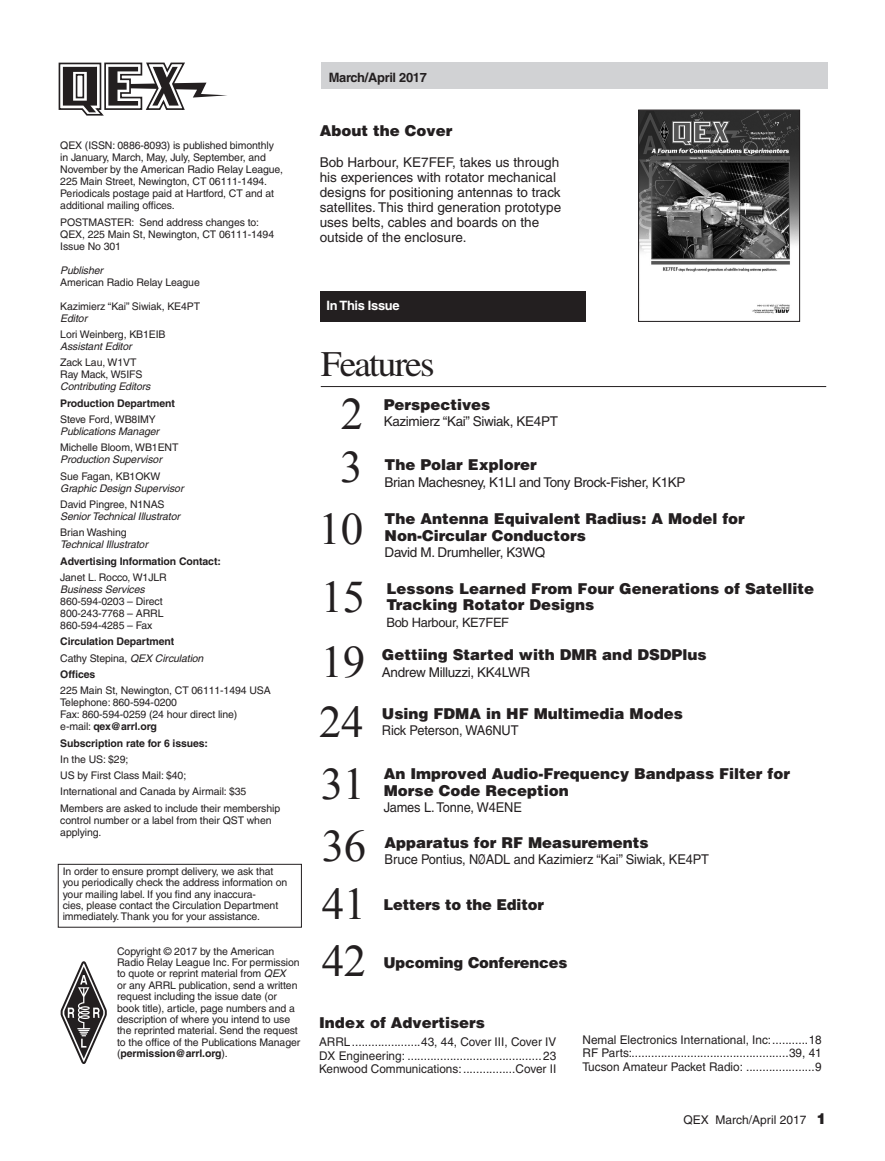
<style>
.page{position:relative;width:885px;height:1161px;background:#fff}
.page>*{position:absolute;margin:0;border:0;box-sizing:border-box;transform-origin:0 0}
.t1{font:45px "Times New Roman";letter-spacing:-.01em;color:#231f20}
.TOC_HEADLINE{font:36px "Times";letter-spacing:-.05em;color:#231f20;scale:1.04 1}
.BYLINE{font:900 15px/16.5px "Helvetica";color:#231f20}
.ABOUT_THE_COVER_AND{font:900 15px "Helvetica";color:#231f20}
.Contents_By_line{font:900 15px "Helvetica";color:#231f20}
.BYLINE-2{font:13.5px/15px "Helvetica";letter-spacing:-.005em;color:#231f20}
.BYLINE-3{font:13.5px "Helvetica";letter-spacing:-.025em;color:#231f20}
.BYLINE-4{font:13.5px "Helvetica";letter-spacing:-.005em;color:#231f20;scale:.95 1}
.BYLINE-5{font:12.9px "Helvetica";letter-spacing:-.025em;color:#231f20}
.BYLINE-6{font:700 12.9px "Helvetica";letter-spacing:-.025em;color:#231f20}
.BYLINE-7{font:700 12.9px "Helvetica";letter-spacing:-.025em;color:#fff}
.ADVERTISERS_INDEX{font:12px/13.5px "Helvetica";color:#231f20}
.Folio{font:12px "Helvetica";color:#231f20}
.MASTHEAD{font:10.5px/12px "Helvetica";letter-spacing:-.01em;color:#231f20}
.MASTHEAD-2{font:italic 10.5px/12px "Helvetica";letter-spacing:-.01em;color:#231f20}
.MASTHEAD-3{font:700 10.5px "Helvetica";letter-spacing:-.01em;color:#231f20}
.s1{font-style:italic}
.s2{font-style:normal}
.s3{font-weight:700}
.s4{font-weight:900;font-size:15px}
</style>
<div class="page">
<div style="left:58px;top:864px;width:244px;height:64px;border:1px solid #231f20"></div>
<svg style="left:59px;top:63px;width:168px;height:53px"></svg>
<hr style="left:321px;top:386px;width:505px;height:1px;background:#231f20">
<svg style="left:60px;top:962px;width:47px;height:102px"></svg>
<div style="left:320px;top:291px;width:265px;height:31px;background:#231f20"></div>
<div style="left:321px;top:62px;width:506px;height:27px;background:#d1d2d4"></div>
<img style="left:640px;top:112px;width:157px;height:202px">
<div style="left:638px;top:110px;width:161px;height:212px;border:1px solid #231f20"></div>
<p class="MASTHEAD" style="left:60px;top:140px;width:224px">QEX (ISSN: 0886-8093) is published bimonthly in January, March, May, July, September, and November by the American Radio Relay League, 225 Main Street, Newington, CT 06111-1494.<br>Periodicals postage paid at Hartford, CT and at additional mailing offices.</p>
<p class="MASTHEAD" style="left:60px;top:216px;width:215px">POSTMASTER: Send address changes to:<br>QEX, 225 Main St, Newington, CT 06111-1494<br>Issue No 301</p>
<p class="MASTHEAD" style="left:60px;top:264px;width:141px"><span class="s1">Publisher<br></span>American Radio Relay League</p>
<p class="MASTHEAD" style="left:60px;top:300px;width:141px">Kazimierz “Kai” Siwiak, KE4PT<br><span class="s1">Editor</span></p>
<p class="MASTHEAD" style="left:60px;top:328px;width:107px">Lori Weinberg, KB1EIB<br><span class="s1">Assistant Editor</span></p>
<p class="MASTHEAD" style="left:60px;top:357px;width:92px">Zack Lau, W1VT<br>Ray Mack, W5IFS<br><span class="s1">Contributing Editors</span></p>
<p class="MASTHEAD-3" style="left:60px;top:397px;width:116px">Production Department</p>
<p class="MASTHEAD-2" style="left:60px;top:413px;width:100px"><span class="s2">Steve Ford, WB8IMY<br></span>Publications Manager</p>
<p class="MASTHEAD" style="left:60px;top:442px;width:120px">Michelle Bloom, WB1ENT<br><span class="s1">Production Supervisor</span></p>
<p class="MASTHEAD-2" style="left:60px;top:470px;width:125px"><span class="s2">Sue Fagan, KB1OKW<br></span>Graphic Design Supervisor</p>
<p class="MASTHEAD-2" style="left:60px;top:498px;width:121px"><span class="s2">David Pingree, N1NAS<br></span>Senior Technical Illustrator</p>
<p class="MASTHEAD-2" style="left:60px;top:527px;width:89px"><span class="s2">Brian Washing<br></span>Technical Illustrator</p>
<p class="MASTHEAD-3" style="left:60px;top:555px;width:162px">Advertising Information Contact:</p>
<p class="MASTHEAD" style="left:60px;top:571px;width:108px">Janet L. Rocco, W1JLR<br><span class="s1">Business Services<br></span>860-594-0203 – Direct<br>800-243-7768 – ARRL<br>860-594-4285 – Fax</p>
<p class="MASTHEAD-3" style="left:60px;top:635px;width:115px">Circulation Department</p>
<p class="MASTHEAD-2" style="left:60px;top:652px;width:145px"><span class="s2">Cathy Stepina,</span> QEX Circulation</p>
<p class="MASTHEAD-3" style="left:60px;top:668px;width:37px">Offices</p>
<p class="MASTHEAD" style="left:60px;top:685px;width:212px">225 Main St, Newington, CT 06111-1494 USA<br>Telephone: 860-594-0200<br>Fax: 860-594-0259 (24 hour direct line) e-mail: <span class="s3">qex@arrl.org</span></p>
<p class="MASTHEAD-3" style="left:60px;top:736px;width:149px">Subscription rate for 6 issues:</p>
<p class="MASTHEAD" style="left:60px;top:753px;width:70px">In the US: $29;</p>
<p class="MASTHEAD" style="left:60px;top:769px;width:127px">US by First Class Mail: $40;</p>
<p class="MASTHEAD" style="left:60px;top:786px;width:187px">International and Canada by Airmail: $35</p>
<p class="MASTHEAD" style="left:60px;top:802px;width:221px">Members are asked to include their membership control number or a label from their QST when applying.</p>
<p class="MASTHEAD" style="left:63px;top:865px;width:226px;line-height:11.4px">In order to ensure prompt delivery, we ask that you periodically check the address information on your mailing label. If you find any inaccura-<br>cies, please contact the Circulation Department immediately. Thank you for your assistance.</p>
<p class="MASTHEAD" style="left:117px;top:945px;width:185px;line-height:11.4px">Copyright © 2017 by the American Radio Relay League Inc. For permission to quote or reprint material from <span class="s1">QEX<br></span>or any ARRL publication, send a written request including the issue date (or book title), article, page numbers and a description of where you intend to use the reprinted material. Send the request to the office of the Publications Manager (<span class="s3">permission@arrl.org</span>).</p>
<p class="BYLINE-6" style="left:329px;top:69px;width:100px">March/April 2017</p>
<p class="ABOUT_THE_COVER_AND" style="left:320px;top:121px;width:134px">About the Cover</p>
<p class="BYLINE-2" style="left:319px;top:155px;width:243px">Bob Harbour, KE7FEF, takes us through his experiences with rotator mechanical designs for positioning antennas to track satellites. This third generation prototype uses belts, cables and boards on the outside of the enclosure.</p>
<p class="BYLINE-7" style="left:326px;top:298px;width:74px">In This Issue</p>
<p class="TOC_HEADLINE" style="left:321px;top:343px;width:111px">Features</p>
<p class="t1" style="left:340px;top:384px;width:24px">2</p>
<p class="Contents_By_line" style="left:383px;top:395px;width:108px">Perspectives</p>
<p class="BYLINE-3" style="left:383px;top:414px;width:176px">Kazimierz “Kai” Siwiak, KE4PT</p>
<p class="t1" style="left:340px;top:436px;width:24px">3</p>
<p class="BYLINE" style="left:384px;top:456px;width:154px">The Polar Explorer</p>
<p class="BYLINE-3" style="left:384px;top:474px;width:302px">Brian Machesney, K1LI and Tony Brock-Fisher, K1KP</p>
<p class="t1" style="left:318px;top:499px;width:46px">10</p>
<p class="BYLINE" style="left:384px;top:510px;width:362px">The Antenna Equivalent Radius: A Model for<br>Non-Circular Conductors</p>
<p class="BYLINE-3" style="left:384px;top:545px;width:162px">David M. Drumheller, K3WQ</p>
<p class="t1" style="left:321px;top:567px;width:46px">15</p>
<p class="BYLINE" style="left:386px;top:580px;width:429px">Lessons Learned From Four Generations of Satellite<br>Tracking Rotator Designs</p>
<p class="BYLINE-5" style="left:386px;top:615px;width:124px">Bob Harbour, KE7FEF</p>
<p class="t1" style="left:321px;top:632px;width:46px">19</p>
<p class="BYLINE" style="left:382px;top:646px;width:326px">Gettiing Started with DMR and DSDPlus</p>
<p class="BYLINE-3" style="left:382px;top:664px;width:150px">Andrew Milluzzi, KK4LWR</p>
<p class="t1" style="left:319px;top:692px;width:46px">24</p>
<p class="BYLINE" style="left:382px;top:705px;width:302px">Using FDMA in HF Multimedia Modes</p>
<p class="BYLINE-4" style="left:382px;top:723px;width:145px">Rick Peterson, WA6NUT</p>
<p class="t1" style="left:321px;top:754px;width:46px">31</p>
<p class="BYLINE" style="left:383px;top:765px;width:408px">An Improved Audio-Frequency Bandpass Filter for<br>Morse Code Reception</p>
<p class="BYLINE-4" style="left:383px;top:800px;width:147px">James L. Tonne, W4ENE</p>
<p class="t1" style="left:322px;top:816px;width:46px">36</p>
<p class="BYLINE" style="left:384px;top:834px;width:265px">Apparatus for RF Measurements</p>
<p class="BYLINE-4" style="left:384px;top:852px;width:343px">Bruce Pontius, NØADL and Kazimierz “Kai” Siwiak, KE4PT</p>
<p class="t1" style="left:322px;top:873px;width:46px">41</p>
<p class="BYLINE" style="left:383px;top:896px;width:162px">Letters to the Editor</p>
<p class="t1" style="left:322px;top:931px;width:46px">42</p>
<p class="BYLINE" style="left:383px;top:954px;width:185px">Upcoming Conferences</p>
<p class="ABOUT_THE_COVER_AND" style="left:319px;top:1013px;width:167px">Index of Advertisers</p>
<p class="ADVERTISERS_INDEX" style="left:319px;top:1035px;width:239px">ARRL.....................43, 44, Cover III, Cover IV</p>
<p class="ADVERTISERS_INDEX" style="left:319px;top:1049px;width:239px">DX Engineering: .........................................23</p>
<p class="ADVERTISERS_INDEX" style="left:319px;top:1062px;width:239px">Kenwood Communications:................Cover II</p>
<p class="ADVERTISERS_INDEX" style="left:582px;top:1033px;width:241px">Nemal Electronics International, Inc:...........18</p>
<p class="ADVERTISERS_INDEX" style="left:582px;top:1046px;width:241px">RF Parts:................................................39, 41<br>Tucson Amateur Packet Radio: .....................9</p>
<p class="Folio" style="left:683px;top:1113px;width:144px">QEX March/April 2017 <span class="s4">1</span></p>
</div>
